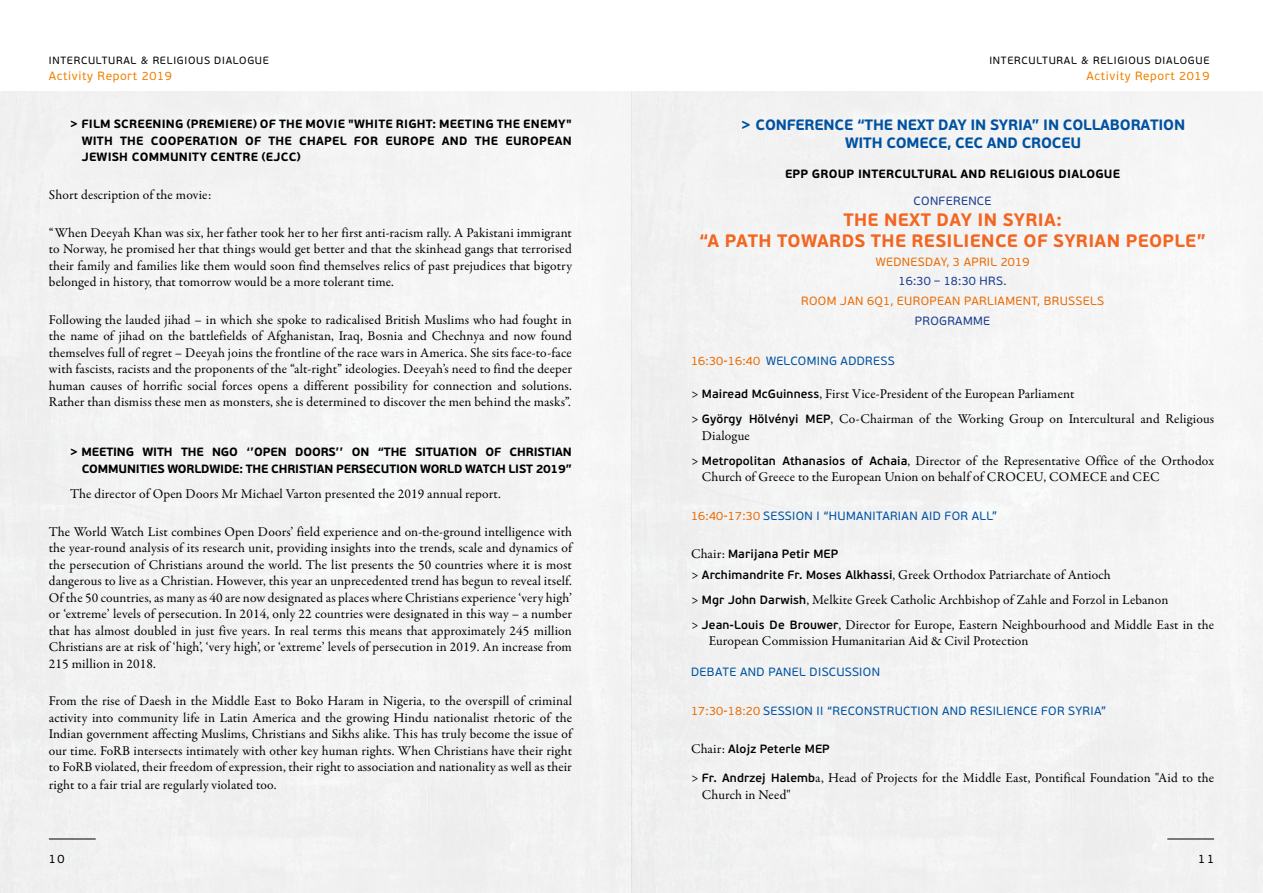
<style>
.page{position:relative;width:1263px;height:893px;background:#fff}
.page>*{position:absolute;margin:0;border:0;box-sizing:border-box;transform-origin:0 0}
.t1{font:700 18px/20.7px "PF Beau Sans Pro";letter-spacing:.02em;color:#f26621;text-align:center}
.t2{font:700 15px/18px "PF Beau Sans Pro";letter-spacing:-.01em;color:#0052a1;text-align:center}
.t3{font:13.5px/16.5px "Garamond Premr Pro";letter-spacing:.01em;color:#000;text-align:justify}
.t4{font:700 12px/16.5px "PF Beau Sans Pro";letter-spacing:-.01em;color:#000;text-align:justify}
.t5{font:12px "PF Beau Sans Pro";letter-spacing:.03em;color:#0052a1}
.t6{font:12px "PF Beau Sans Pro";letter-spacing:.03em;color:#ea6d07}
.t7{font:600 12px "PF Beau Sans Pro";letter-spacing:.01em;color:#000}
.t8{font:700 12px "PF Beau Sans Pro";letter-spacing:.02em;color:#000}
.t9{font:12px "PF Beau Sans Pro";letter-spacing:.05em;color:#f08100}
.t10{font:12px "PF Beau Sans Pro";letter-spacing:.03em;color:#1b3e90}
.t11{font:12px "PF Beau Sans Pro";letter-spacing:.01em;color:#1b3e90}
.t12{font:12px "PF Beau Sans Pro";color:#000}
.t13{font:10.5px "PF Beau Sans Pro";letter-spacing:.07em;color:#000}
.s1{color:#ea6d07}
.s2{font-family:"PF Beau Sans Pro";font-weight:600;font-size:12px}
.s3{font-family:"Garamond Premr Pro";font-weight:400;font-size:13.5px}
</style>
<div class="page">
<hr style="left:49px;top:839px;width:47px;height:1px;background:#000">
<hr style="left:1167px;top:839px;width:47px;height:1px;background:#000">
<p class="t13" style="left:49px;top:55px;width:221px">INTERCULTURAL &amp; RELIGIOUS DIALOGUE</p>
<p class="t9" style="left:49px;top:69px;width:124px">Activity Report 2019</p>
<p class="t4" style="left:82px;top:116px;width:492px;text-indent:-12px">&gt; FILM SCREENING (PREMIERE) OF THE MOVIE "WHITE RIGHT: MEETING THE ENEMY" WITH THE COOPERATION OF THE CHAPEL FOR EUROPE AND THE EUROPEAN JEWISH COMMUNITY CENTRE (EJCC)</p>
<p class="t3" style="left:49px;top:187px;width:164px">Short description of the movie:</p>
<p class="t3" style="left:49px;top:224px;width:525px">“When Deeyah Khan was six, her father took her to her first anti-racism rally. A Pakistani immigrant to Norway, he promised her that things would get better and that the skinhead gangs that terrorised their family and families like them would soon find themselves relics of past prejudices that bigotry belonged in history, that tomorrow would be a more tolerant time.</p>
<p class="t3" style="left:49px;top:312px;width:525px">Following the lauded jihad – in which she spoke to radicalised British Muslims who had fought in the name of jihad on the battlefields of Afghanistan, Iraq, Bosnia and Chechnya and now found themselves full of regret – Deeyah joins the frontline of the race wars in America. She sits face-to-face with fascists, racists and the proponents of the “alt-right” ideologies. Deeyah’s need to find the deeper human causes of horrific social forces opens a different possibility for connection and solutions.<br>Rather than dismiss these men as monsters, she is determined to discover the men behind the masks”.</p>
<p class="t4" style="left:70px;top:444px;width:503px;text-align:right">&gt; MEETING WITH THE NGO ‘’OPEN DOORS’’ ON “THE SITUATION OF CHRISTIAN<br>COMMUNITIES WORLDWIDE: THE CHRISTIAN PERSECUTION WORLD WATCH LIST 2019”</p>
<p class="t3" style="left:70px;top:486px;width:432px">The director of Open Doors Mr Michael Varton presented the 2019 annual report.</p>
<p class="t3" style="left:49px;top:523px;width:525px">The World Watch List combines Open Doors’ field experience and on-the-ground intelligence with the year-round analysis of its research unit, providing insights into the trends, scale and dynamics of the persecution of Christians around the world. The list presents the 50 countries where it is most dangerous to live as a Christian. However, this year an unprecedented trend has begun to reveal itself.<br>Of the 50 countries, as many as 40 are now designated as places where Christians experience ‘very high’ or ‘extreme’ levels of persecution. In 2014, only 22 countries were designated in this way – a number that has almost doubled in just five years. In real terms this means that approximately 245 million Christians are at risk of ‘high’, ‘very high’, or ‘extreme’ levels of persecution in 2019. An increase from 215 million in 2018.</p>
<p class="t3" style="left:49px;top:693px;width:525px">From the rise of Daesh in the Middle East to Boko Haram in Nigeria, to the overspill of criminal activity into community life in Latin America and the growing Hindu nationalist rhetoric of the Indian government affecting Muslims, Christians and Sikhs alike. This has truly become the issue of our time. FoRB intersects intimately with other key human rights. When Christians have their right to FoRB violated, their freedom of expression, their right to association and nationality as well as their</p>
<p class="t3" style="left:49px;top:777px;width:229px">right to a fair trial are regularly violated too.</p>
<p class="t13" style="left:989px;top:55px;width:221px">INTERCULTURAL &amp; RELIGIOUS DIALOGUE</p>
<p class="t9" style="left:1086px;top:69px;width:124px">Activity Report 2019</p>
<p class="t2" style="left:741px;top:116px;width:446px">&gt; CONFERENCE “THE NEXT DAY IN SYRIA” IN COLLABORATION<br>WITH COMECE, CEC AND CROCEU</p>
<p class="t8" style="left:785px;top:166px;width:337px">EPP GROUP INTERCULTURAL AND RELIGIOUS DIALOGUE</p>
<p class="t10" style="left:914px;top:194px;width:79px">CONFERENCE</p>
<h1 class="t1" style="left:699px;top:210px;width:508px">THE NEXT DAY IN SYRIA:<br>“A PATH TOWARDS THE RESILIENCE OF SYRIAN PEOPLE”</h1>
<p class="t6" style="left:876px;top:255px;width:155px">WEDNESDAY, 3 APRIL 2019</p>
<p class="t11" style="left:898px;top:274px;width:109px">16:30 – 18:30 HRS.</p>
<p class="t6" style="left:801px;top:294px;width:304px">ROOM JAN 6Q1, EUROPEAN PARLIAMENT, BRUSSELS</p>
<p class="t10" style="left:915px;top:314px;width:77px">PROGRAMME</p>
<p class="t5" style="left:691px;top:354px;width:205px"><span class="s1">16:30-16:40</span> WELCOMING ADDRESS</p>
<p class="t3" style="left:691px;top:382px;width:524px;line-height:25px">&gt; <span class="s2">Mairead McGuinness</span>, First Vice-President of the European Parliament<br>&gt; <span class="s2">György Hölvényi MEP</span>, Co-Chairman of the Working Group on Intercultural and Religious</p>
<p class="t3" style="left:691px;top:423px;width:525px;line-height:25px;text-indent:11px">Dialogue<br>&gt; <span class="s2">Metropolitan Athanasios of Achaia</span>, Director of the Representative Office of the Orthodox</p>
<p class="t3" style="left:702px;top:469px;width:459px">Church of Greece to the European Union on behalf of CROCEU, COMECE and CEC</p>
<p class="t5" style="left:691px;top:509px;width:308px"><span class="s1">16:40-17:30</span> SESSION I “HUMANITARIAN AID FOR ALL”</p>
<p class="t7" style="left:691px;top:547px;width:149px"><span class="s3">Chair:</span> Marijana Petir MEP</p>
<p class="t3" style="left:691px;top:562px;width:524px;line-height:25px;text-align:left">&gt; <span class="s2">Archimandrite Fr. Moses Alkhassi</span>, Greek Orthodox Patriarchate of Antioch<br>&gt; <span class="s2">Mgr John Darwish</span>, Melkite Greek Catholic Archbishop of Zahle and Forzol in Lebanon<br>&gt; <span class="s2">Jean-Louis De Brouwer</span>, Director for Europe, Eastern Neighbourhood and Middle East in the</p>
<p class="t3" style="left:709px;top:633px;width:321px">European Commission Humanitarian Aid &amp; Civil Protection</p>
<p class="t5" style="left:691px;top:665px;width:190px">DEBATE AND PANEL DISCUSSION</p>
<p class="t5" style="left:691px;top:704px;width:417px"><span class="s1">17:30-18:20</span> SESSION II “RECONSTRUCTION AND RESILIENCE FOR SYRIA”</p>
<p class="t7" style="left:691px;top:742px;width:140px"><span class="s3">Chair:</span> Alojz Peterle MEP</p>
<p class="t3" style="left:702px;top:770px;width:514px;text-indent:-11px">&gt; <span class="s2">Fr. Andrzej Halemb</span>a, Head of Projects for the Middle East, Pontifical Foundation "Aid to the<br>Church in Need"</p>
<p class="t12" style="left:49px;top:852px;width:17px">10</p>
<p class="t12" style="left:1198px;top:852px;width:17px">11</p>
</div>
